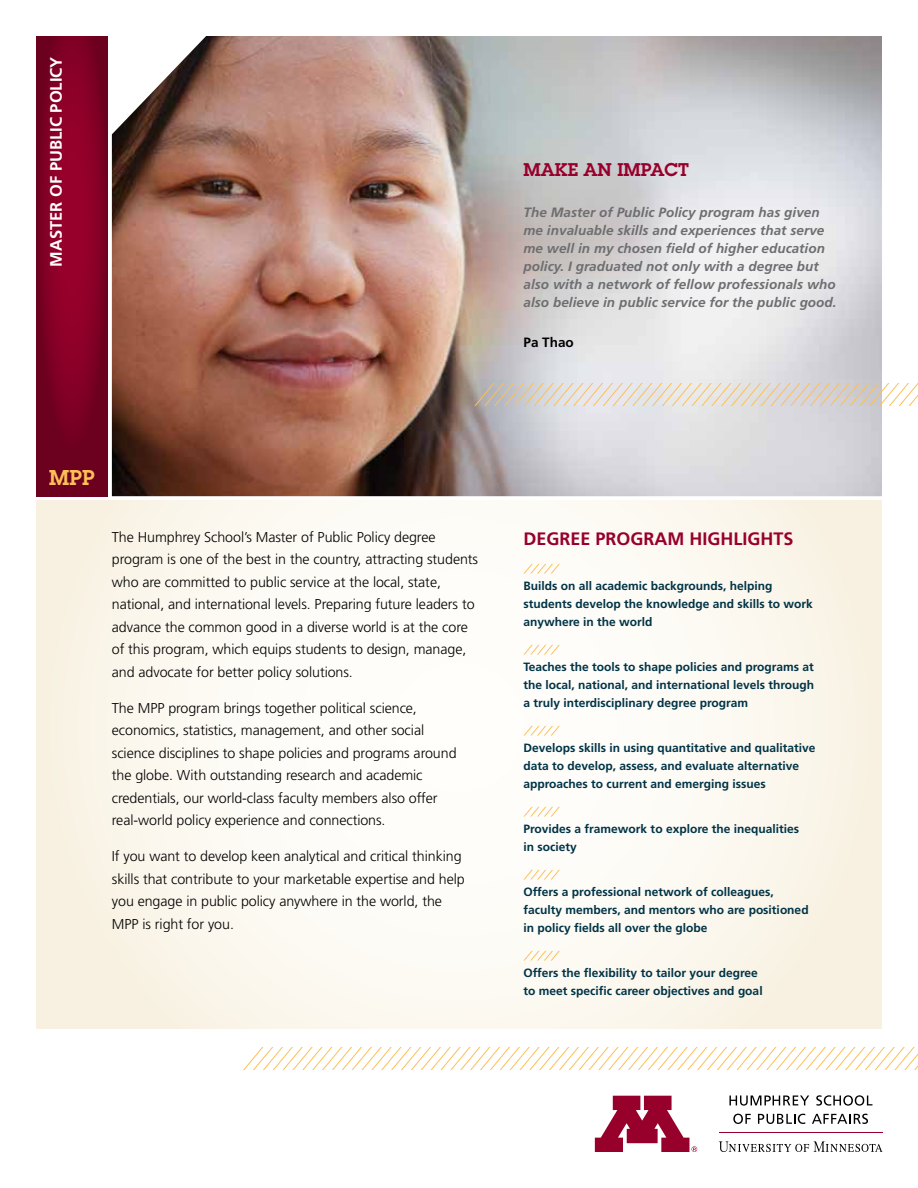
<style>
.page{position:relative;width:918px;height:1188px;background:#fff}
.page>*{position:absolute;margin:0;border:0;box-sizing:border-box;transform-origin:0 0}
.t1{font:600 21px "Lubalin Graph";color:#fdc057}
.t2{font:700 18px "Frutiger LT Std";color:#98002c}
.t3{font:600 18px "Lubalin Graph";color:#98002c}
.t4{font:700 16.5px "Frutiger";color:#fff}
.t5{font:300 14.25px/22.5px "Frutiger";letter-spacing:-.005em;color:#000}
.t6{font:italic 700 13.5px/18px "Frutiger";letter-spacing:.005em;color:#6d6e71}
.t7{font:700 13.5px "Frutiger";color:#000}
.t8{font:700 12px/18px "Frutiger";color:#003346}
</style>
<div class="page">
<svg style="left:36px;top:36px;width:72px;height:460px;background:#7f0024"></svg>
<svg style="left:733px;top:1114px;width:18px;height:10px"></svg>
<svg style="left:758px;top:1114px;width:47px;height:10px"></svg>
<svg style="left:812px;top:1114px;width:56px;height:10px"></svg>
<hr style="left:719px;top:1133px;width:163px;height:1px;background:#98002c">
<svg style="left:719px;top:1141px;width:163px;height:11px"></svg>
<svg style="left:729px;top:1096px;width:80px;height:10px"></svg>
<svg style="left:816px;top:1095px;width:56px;height:11px"></svg>
<svg style="left:595px;top:1096px;width:102px;height:56px"></svg>
<svg style="left:36px;top:500px;width:846px;height:529px;fill:#fcfaf2"></svg>
<img style="left:112px;top:36px;width:770px;height:460px">
<svg style="left:524px;top:564px;width:36px;height:10px"></svg>
<svg style="left:524px;top:645px;width:36px;height:10px"></svg>
<svg style="left:524px;top:726px;width:36px;height:10px"></svg>
<svg style="left:524px;top:807px;width:36px;height:10px"></svg>
<svg style="left:524px;top:870px;width:36px;height:10px"></svg>
<svg style="left:524px;top:951px;width:36px;height:10px"></svg>
<svg style="left:244px;top:1048px;width:674px;height:21px"></svg>
<svg style="left:410px;top:384px;width:508px;height:21px;background:#d5cabf"></svg>
<p class="t4" style="left:46px;top:267px;width:211px;rotate:-90deg">MASTER OF PUBLIC POLICY</p>
<p class="t3" style="left:524px;top:158px;width:167px">MAKE AN IMPACT</p>
<p class="t6" style="left:524px;top:203px;width:315px">The Master of Public Policy program has given me invaluable skills and experiences that serve me well in my chosen field of higher education policy. I graduated not only with a degree but also with a network of fellow professionals who also believe in public service for the public good.</p>
<p class="t7" style="left:524px;top:334px;width:52px">Pa Thao</p>
<h1 class="t1" style="left:49px;top:463px;width:47px">MPP</h1>
<p class="t5" style="left:112px;top:526px;width:368px">The Humphrey School’s Master of Public Policy degree program is one of the best in the country, attracting students who are committed to public service at the local, state, national, and international levels. Preparing future leaders to advance the common good in a diverse world is at the core of this program, which equips students to design, manage, and advocate for better policy solutions.</p>
<p class="t5" style="left:112px;top:697px;width:346px">The MPP program brings together political science, economics, statistics, management, and other social science disciplines to shape policies and programs around the globe. With outstanding research and academic credentials, our world-class faculty members also offer real-world policy experience and connections.</p>
<p class="t5" style="left:112px;top:845px;width:354px">If you want to develop keen analytical and critical thinking skills that contribute to your marketable expertise and help you engage in public policy anywhere in the world, the MPP is right for you.</p>
<p class="t2" style="left:524px;top:528px;width:272px">DEGREE PROGRAM HIGHLIGHTS</p>
<p class="t8" style="left:524px;top:576px;width:291px">Builds on all academic backgrounds, helping students develop the knowledge and skills to work anywhere in the world</p>
<p class="t8" style="left:524px;top:657px;width:292px;text-align:justify">Teaches the tools to shape policies and programs at the local, national, and international levels through a truly interdisciplinary degree program</p>
<p class="t8" style="left:524px;top:738px;width:294px">Develops skills in using quantitative and qualitative data to develop, assess, and evaluate alternative approaches to current and emerging issues</p>
<p class="t8" style="left:524px;top:819px;width:277px">Provides a framework to explore the inequalities in society</p>
<p class="t8" style="left:524px;top:882px;width:287px">Offers a professional network of colleagues, faculty members, and mentors who are positioned in policy fields all over the globe</p>
<p class="t8" style="left:524px;top:963px;width:241px">Offers the flexibility to tailor your degree to meet specific career objectives and goal</p>
</div>
